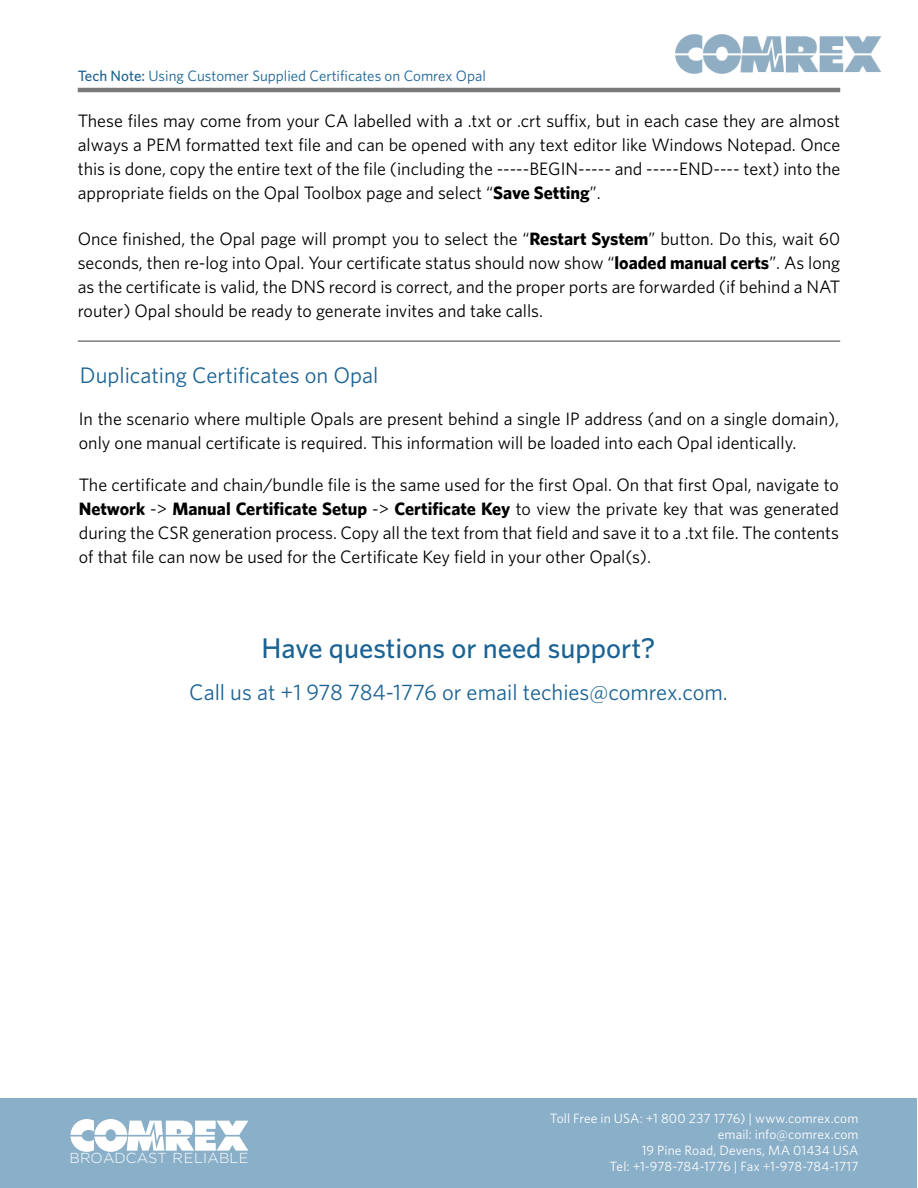
<style>
.page{position:relative;width:918px;height:1188px;background:#fff}
.page>*{position:absolute;margin:0;border:0;box-sizing:border-box;transform-origin:0 0}
.t1{font:500 28.5px "Whitney";color:#1a6394}
.t2{font:22.5px "Whitney";color:#1a6394}
.t3{font:18px/24px "Whitney";color:#000;text-align:justify}
.t4{font:15px "Whitney";color:#1a6394}
.t5{font:300 14.55px "Gotham";letter-spacing:.005em;color:#fff}
.t6{font:13.5px/16.2px "Whitney";letter-spacing:.005em;color:#fff;text-align:right}
.s1{font-weight:500}
.s2{font-weight:700}
</style>
<div class="page">
<img style="left:675px;top:35px;width:206px;height:38px">
<hr style="left:78px;top:88px;width:762px;height:4px;background:#7a7a7d">
<hr style="left:78px;top:340px;width:762px;height:2px;background:#4a4a4d">
<div style="left:1px;top:1099px;width:916px;height:89px;background:#8aafc8"></div>
<svg style="left:70px;top:1119px;width:178px;height:33px"></svg>
<p class="t4" style="left:78px;top:67px;width:410px"><span class="s1">Tech Note:</span> Using Customer Supplied Certificates on Comrex Opal</p>
<p class="t3" style="left:78px;top:109px;width:764px">These files may come from your CA labelled with a .txt or .crt suffix, but in each case they are almost always a PEM formatted text file and can be opened with any text editor like Windows Notepad. Once this is done, copy the entire text of the file (including the -----BEGIN----- and -----END---- text) into the appropriate fields on the Opal Toolbox page and select “<span class="s2">Save Setting</span>”.</p>
<p class="t3" style="left:78px;top:226px;width:764px">Once finished, the Opal page will prompt you to select the “<span class="s2">Restart System</span>” button. Do this, wait 60 seconds, then re-log into Opal. Your certificate status should now show “<span class="s2">loaded manual certs</span>”. As long as the certificate is valid, the DNS record is correct, and the proper ports are forwarded (if behind a NAT router) Opal should be ready to generate invites and take calls.</p>
<p class="t2" style="left:80px;top:362px;width:300px">Duplicating Certificates on Opal</p>
<p class="t3" style="left:79px;top:407px;width:762px">In the scenario where multiple Opals are present behind a single IP address (and on a single domain), only one manual certificate is required. This information will be loaded into each Opal identically.</p>
<p class="t3" style="left:79px;top:472px;width:762px">The certificate and chain/bundle file is the same used for the first Opal. On that first Opal, navigate to <span class="s2">Network</span> -&gt; <span class="s2">Manual Certificate Setup</span> -&gt; <span class="s2">Certificate Key</span> to view the private key that was generated during the CSR generation process. Copy all the text from that field and save it to a .txt file. The contents of that file can now be used for the Certificate Key field in your other Opal(s).</p>
<h1 class="t1" style="left:261px;top:631px;width:396px">Have questions or need support?</h1>
<p class="t2" style="left:189px;top:679px;width:540px">Call us at +1 978 784-1776 or email techies@comrex.com.</p>
<p class="t5" style="left:69px;top:1150px;width:180px">BROADCAST RELIABLE</p>
<p class="t6" style="left:550px;top:1110px;width:310px">Toll Free in USA: +1 800 237 1776) | www.comrex.com email: info@comrex.com<br>19 Pine Road, Devens, MA 01434 USA<br>Tel: +1-978-784-1776 | Fax +1-978-784-1717</p>
</div>
